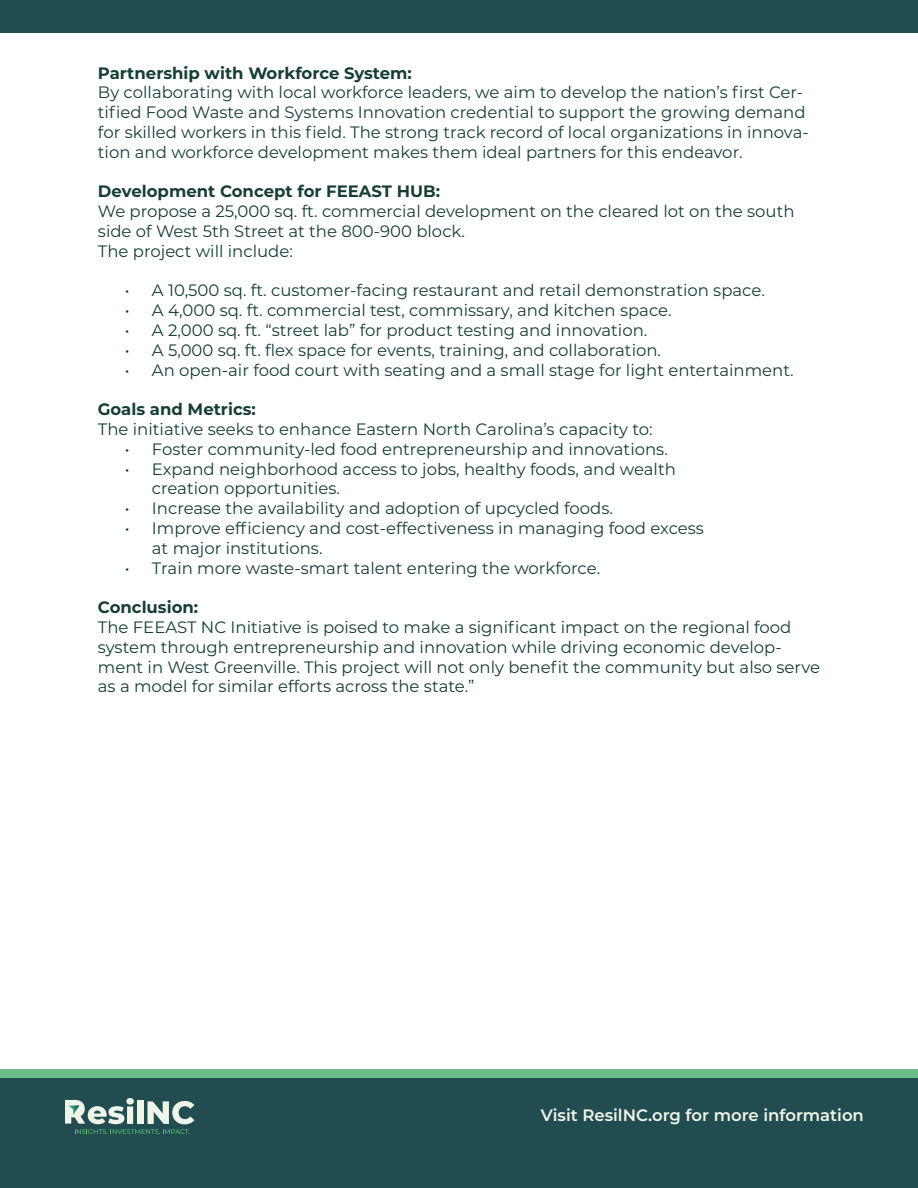
<style>
.page{position:relative;width:918px;height:1188px;background:#fff}
.page>*{position:absolute;margin:0;border:0;box-sizing:border-box;transform-origin:0 0}
.t1{font:16.5px/19.8px "Montserrat";color:#163e37}
.t2{font:700 16.5px "Montserrat";color:#163e37}
.t3{font:600 16.5px "Montserrat";color:#eff6e9}
</style>
<div class="page">
<div style="left:0;top:1069px;width:918px;height:72px;background:#6cbc8a"></div>
<div style="left:0;top:1078px;width:918px;height:110px;background:#214c50"></div>
<div style="left:0;top:0;width:918px;height:32px;background:#214c50"></div>
<svg style="left:65px;top:1098px;width:129px;height:36px"></svg>
<p class="t2" style="left:98px;top:61px;width:315px">Partnership with Workforce System:</p>
<p class="t1" style="left:98px;top:82px;width:712px">By collaborating with local workforce leaders, we aim to develop the nation’s first Cer&shy;tified Food Waste and Systems Innovation credential to support the growing demand for skilled workers in this field. The strong track record of local organizations in innova&shy;tion and workforce development makes them ideal partners for this endeavor.</p>
<p class="t2" style="left:98px;top:180px;width:344px">Development Concept for FEEAST HUB:</p>
<p class="t1" style="left:98px;top:201px;width:698px">We propose a 25,000 sq. ft. commercial development on the cleared lot on the south side of West 5th Street at the 800-900 block.<br>The project will include:</p>
<p class="t1" style="left:125px;top:280px;width:641px">• A 10,500 sq. ft. customer-facing restaurant and retail demonstration space.</p>
<p class="t1" style="left:125px;top:300px;width:548px">• A 4,000 sq. ft. commercial test, commissary, and kitchen space.</p>
<p class="t1" style="left:125px;top:320px;width:524px">• A 2,000 sq. ft. “street lab” for product testing and innovation.</p>
<p class="t1" style="left:125px;top:339px;width:538px">• A 5,000 sq. ft. flex space for events, training, and collaboration.</p>
<p class="t1" style="left:125px;top:359px;width:670px">• An open-air food court with seating and a small stage for light entertainment.</p>
<p class="t2" style="left:98px;top:397px;width:159px">Goals and Metrics:</p>
<p class="t1" style="left:98px;top:419px;width:556px">The initiative seeks to enhance Eastern North Carolina’s capacity to:</p>
<p class="t1" style="left:125px;top:438px;width:544px">• Foster community-led food entrepreneurship and innovations.</p>
<p class="t1" style="left:152px;top:458px;width:525px;text-indent:-27px">• Expand neighborhood access to jobs, healthy foods, and wealth creation opportunities.</p>
<p class="t1" style="left:125px;top:498px;width:490px">• Increase the availability and adoption of upcycled foods.</p>
<p class="t1" style="left:152px;top:518px;width:554px;text-indent:-27px">• Improve efficiency and cost-effectiveness in managing food excess at major institutions.</p>
<p class="t1" style="left:125px;top:557px;width:477px">• Train more waste-smart talent entering the workforce.</p>
<p class="t2" style="left:98px;top:595px;width:102px">Conclusion:</p>
<p class="t1" style="left:98px;top:617px;width:724px">The FEEAST NC Initiative is poised to make a significant impact on the regional food system through entrepreneurship and innovation while driving economic develop&shy;ment in West Greenville. This project will not only benefit the community but also serve as a model for similar efforts across the state.”</p>
<p class="t3" style="left:541px;top:1104px;width:325px">Visit ResilNC.org for more information</p>
</div>
